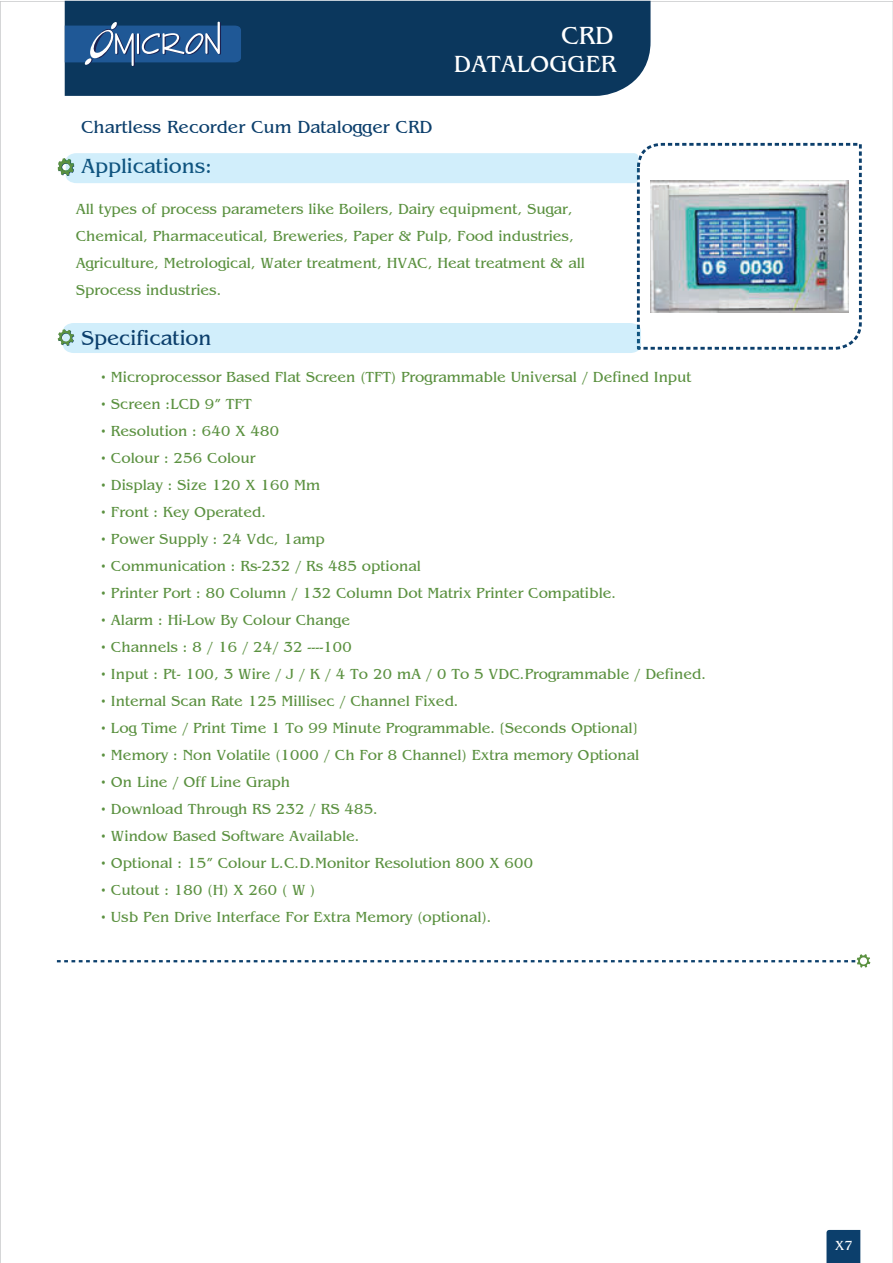
<style>
.page{position:relative;width:893px;height:1263px;background:#fff}
.page>*{position:absolute;margin:0;border:0;box-sizing:border-box;transform-origin:0 0}
.t1{font:25.5px "Bangkok Plain";color:#fff}
.t2{font:24px "Bangkok Plain";color:#fff}
.t3{font:21px "Bangkok Plain";color:#0c3f6c}
.t4{font:18px "Bangkok Plain";color:#0c3f6c}
.t5{font:15px/27px "Bangkok Plain";color:#5b9140}
.t6{font:13.5px "Bangkok Plain";color:#fff}
</style>
<div class="page">
<div style="left:65px;top:1px;width:585px;height:95px;background:#0b375d"></div>
<svg style="left:826px;top:1230px;width:34px;height:32px"></svg>
<svg style="left:637px;top:143px;width:224px;height:207px"></svg>
<svg style="left:65px;top:22px;width:176px;height:45px;background:#366394"></svg>
<div style="left:58px;top:153px;width:581px;height:30px;background:#d1eefb"></div>
<div style="left:58px;top:323px;width:583px;height:30px;background:#d1eefb"></div>
<img style="left:650px;top:181px;width:198px;height:131px">
<svg style="left:57px;top:954px;width:813px;height:14px"></svg>
<h1 class="t1" style="left:561px;top:26px;width:54px">CRD</h1>
<p class="t4" style="left:81px;top:120px;width:353px">Chartless Recorder Cum Datalogger CRD</p>
<h3 class="t3" style="left:81px;top:157px;width:132px">Applications:</h3>
<h2 class="t2" style="left:453px;top:54px;width:164px">DATALOGGER</h2>
<p class="t5" style="left:76px;top:197px;width:511px">All types of process parameters like Boilers, Dairy equipment, Sugar, Chemical, Pharmaceutical, Breweries, Paper &amp; Pulp, Food industries, Agriculture, Metrological, Water treatment, HVAC, Heat treatment &amp; all Sprocess industries.</p>
<h3 class="t3" style="left:81px;top:330px;width:132px">Specification</h3>
<p class="t5" style="left:101px;top:365px;width:592px">• Microprocessor Based Flat Screen (TFT) Programmable Universal / Defined Input</p>
<p class="t5" style="left:101px;top:392px;width:152px">• Screen :LCD 9” TFT</p>
<p class="t5" style="left:101px;top:419px;width:180px">• Resolution : 640 X 480</p>
<p class="t5" style="left:101px;top:446px;width:156px">• Colour : 256 Colour</p>
<p class="t5" style="left:101px;top:473px;width:221px">• Display : Size 120 X 160 Mm</p>
<p class="t5" style="left:101px;top:500px;width:167px">• Front : Key Operated.</p>
<p class="t5" style="left:101px;top:527px;width:226px">• Power Supply : 24 Vdc, 1amp</p>
<p class="t5" style="left:101px;top:554px;width:321px">• Communication : Rs-232 / Rs 485 optional</p>
<p class="t5" style="left:101px;top:581px;width:517px">• Printer Port : 80 Column / 132 Column Dot Matrix Printer Compatible.</p>
<p class="t5" style="left:101px;top:608px;width:251px">• Alarm : Hi-Low By Colour Change</p>
<p class="t5" style="left:101px;top:635px;width:253px">• Channels : 8 / 16 / 24/ 32 ----100</p>
<p class="t5" style="left:101px;top:662px;width:607px">• Input : Pt- 100, 3 Wire / J / K / 4 To 20 mA / 0 To 5 VDC.Programmable / Defined.</p>
<p class="t5" style="left:101px;top:689px;width:359px">• Internal Scan Rate 125 Millisec / Channel Fixed.</p>
<p class="t5" style="left:101px;top:716px;width:538px">• Log Time / Print Time 1 To 99 Minute Programmable. [Seconds Optional]</p>
<p class="t5" style="left:101px;top:743px;width:540px">• Memory : Non Volatile (1000 / Ch For 8 Channel) Extra memory Optional</p>
<p class="t5" style="left:101px;top:770px;width:191px">• On Line / Off Line Graph</p>
<p class="t5" style="left:101px;top:797px;width:279px">• Download Through RS 232 / RS 485.</p>
<p class="t5" style="left:101px;top:824px;width:260px">• Window Based Software Available.</p>
<p class="t5" style="left:101px;top:851px;width:434px">• Optional : 15” Colour L.C.D.Monitor Resolution 800 X 600</p>
<p class="t5" style="left:101px;top:878px;width:216px">• Cutout : 180 (H) X 260 ( W )</p>
<p class="t5" style="left:101px;top:905px;width:392px">• Usb Pen Drive Interface For Extra Memory (optional).</p>
<p class="t6" style="left:835px;top:1238px;width:19px">X7</p>
</div>
